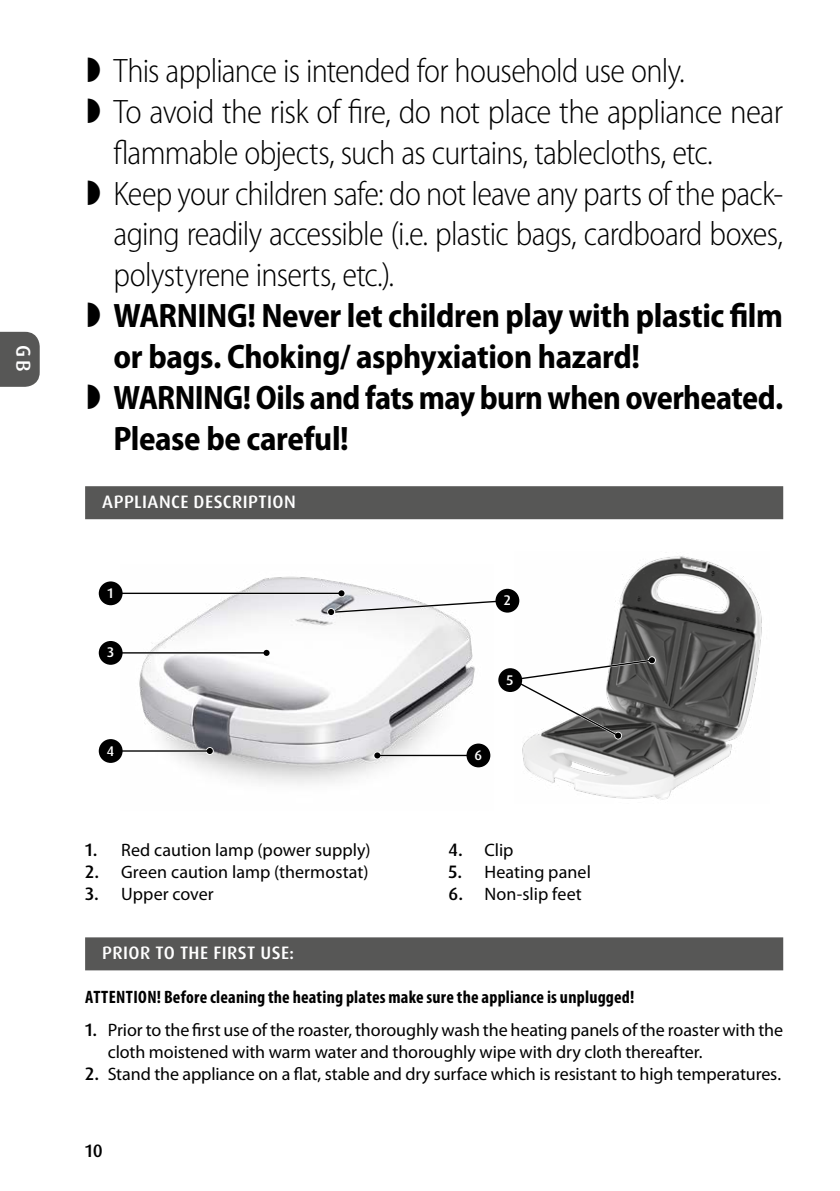
<style>
.page{position:relative;width:840px;height:1191px;background:#fff}
.page>*{position:absolute;margin:0;border:0;box-sizing:border-box;transform-origin:0 0}
.t1{font:300 semi-condensed 34px/40.8px "Myriad Pro";letter-spacing:-.02em;color:#000}
.t2{font:700 semi-condensed 34px/40.8px "Myriad Pro";letter-spacing:-.015em;color:#000}
.t3{font:500 20px "Dax Pro";color:#fff}
.t4{font:18px/22px "Myriad Pro";letter-spacing:-.005em;color:#000}
.t5{font:700 condensed 18px "Myriad Pro";letter-spacing:.01em;color:#000}
.t6{font:500 18px "Dax Pro";letter-spacing:.02em;color:#fff}
.t7{font:500 18px "Dax Pro";color:#000}
.t8{font:500 14px "Dax Pro";color:#fff}
.s1{font-family:"Dax Pro";font-weight:500}
</style>
<div class="page">
<svg style="left:0;top:332px;width:40px;height:55px;background:#5f5f5e"></svg>
<div style="left:85px;top:486px;width:697px;height:33px;background:#575756"></div>
<img style="left:120px;top:576px;width:371px;height:208px">
<img style="left:514px;top:556px;width:248px;height:244px">
<div style="left:337px;top:589px;width:8px;height:8px;background:#f2f1f4;border-radius:50%"></div>
<hr style="left:111px;top:592px;width:230px;height:2px;background:#000">
<hr style="left:111px;top:652px;width:155px;height:2px;background:#fff">
<svg style="left:262px;top:649px;width:8px;height:8px"></svg>
<hr style="left:111px;top:652px;width:155px;height:1px;background:#000">
<svg style="left:263px;top:650px;width:6px;height:6px"></svg>
<hr style="left:111px;top:750px;width:99px;height:2px;background:#fff">
<hr style="left:111px;top:750px;width:99px;height:1px;background:#000">
<svg style="left:207px;top:748px;width:6px;height:6px"></svg>
<hr style="left:377px;top:754px;width:99px;height:2px;background:#fff">
<svg style="left:373px;top:751px;width:8px;height:8px"></svg>
<hr style="left:377px;top:755px;width:99px;height:1px;background:#000">
<svg style="left:374px;top:752px;width:6px;height:6px"></svg>
<svg style="left:513px;top:657px;width:141px;height:81px"></svg>
<svg style="left:614px;top:732px;width:7px;height:6px"></svg>
<div style="left:99px;top:581px;width:23px;height:24px;background:#000;border-radius:50%"></div>
<div style="left:99px;top:641px;width:23px;height:24px;background:#000;border-radius:50%"></div>
<div style="left:99px;top:739px;width:23px;height:24px;background:#000;border-radius:50%"></div>
<div style="left:466px;top:743px;width:24px;height:24px;background:#000;border-radius:50%"></div>
<div style="left:498px;top:668px;width:24px;height:24px;background:#000;border-radius:50%"></div>
<svg style="left:328px;top:590px;width:181px;height:25px"></svg>
<div style="left:495px;top:589px;width:24px;height:23px;background:#000;border-radius:50%"></div>
<div style="left:85px;top:937px;width:697px;height:33px;background:#575756"></div>
<p class="t3" style="left:36px;top:345px;width:28px;rotate:90deg">GB</p>
<p class="t1" style="left:113px;top:51px;width:670px">This appliance is intended for household use only.<br>To avoid the risk of fire, do not place the appliance near flammable objects, such as curtains, tablecloths, etc.<br>Keep your children safe: do not leave any parts of the pack&shy;aging readily accessible (i.e. plastic bags, cardboard boxes, polystyrene inserts, etc.).</p>
<h1 class="t2" style="left:113px;top:296px;width:670px">WARNING! Never let children play with plastic film or bags. Choking/ asphyxiation hazard!<br>WARNING! Oils and fats may burn when overheated.<br>Please be careful!</h1>
<p class="t6" style="left:102px;top:490px;width:195px">APPLIANCE DESCRIPTION</p>
<p class="t8" style="left:107px;top:584px;width:7px">1</p>
<p class="t8" style="left:107px;top:643px;width:8px">3</p>
<p class="t8" style="left:503px;top:591px;width:9px">2</p>
<p class="t8" style="left:506px;top:670px;width:8px">5</p>
<p class="t8" style="left:107px;top:741px;width:9px">4</p>
<p class="t8" style="left:474px;top:746px;width:9px">6</p>
<p class="t4" style="left:85px;top:839px;width:287px"><span class="s1">1.</span> Red caution lamp (power supply)</p>
<p class="t4" style="left:85px;top:861px;width:285px"><span class="s1">2.</span> Green caution lamp (thermostat)</p>
<p class="t4" style="left:85px;top:883px;width:130px"><span class="s1">3.</span> Upper cover</p>
<p class="t4" style="left:448px;top:839px;width:67px"><span class="s1">4.</span> Clip</p>
<p class="t4" style="left:448px;top:861px;width:144px"><span class="s1">5.</span> Heating panel</p>
<p class="t4" style="left:448px;top:883px;width:135px"><span class="s1">6.</span> Non-slip feet</p>
<p class="t6" style="left:102px;top:941px;width:193px">PRIOR TO THE FIRST USE:</p>
<p class="t5" style="left:85px;top:987px;width:550px">ATTENTION! Before cleaning the heating plates make sure the appliance is unplugged!</p>
<p class="t4" style="left:108px;top:1019px;width:676px;text-indent:-23px"><span class="s1">1.</span> Prior to the first use of the roaster, thoroughly wash the heating panels of the roaster with the cloth moistened with warm water and thoroughly wipe with dry cloth thereafter.</p>
<p class="t4" style="left:85px;top:1063px;width:697px"><span class="s1">2.</span> Stand the appliance on a flat, stable and dry surface which is resistant to high temperatures.</p>
<p class="t7" style="left:85px;top:1139px;width:19px">10</p>
</div>
